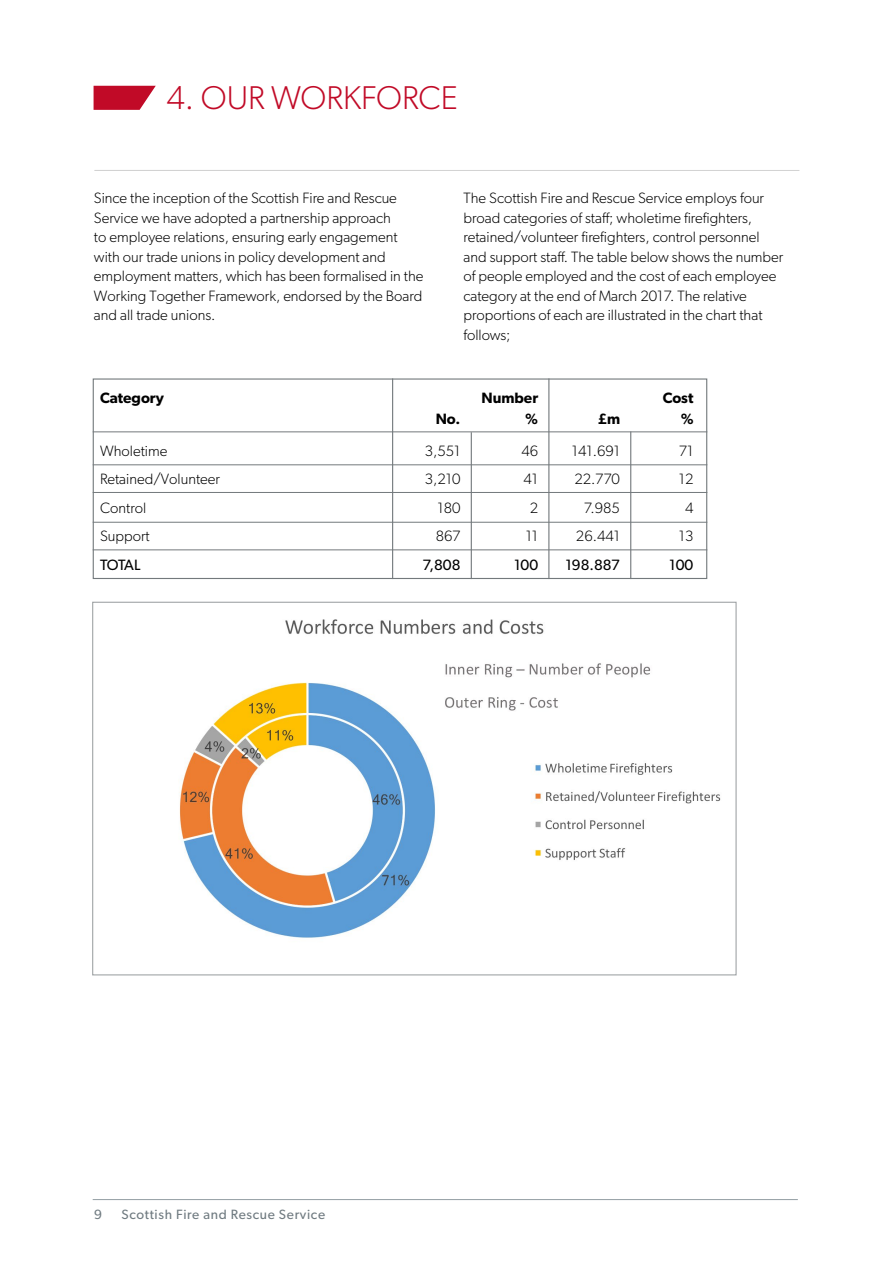
<style>
.page{position:relative;width:893px;height:1263px;background:#fff}
.page>*{position:absolute;margin:0;border:0;box-sizing:border-box;transform-origin:0 0}
.t1{font:300 33px "Gibson";color:#c10a27}
.t2{font:300 15px/28.5px "Gibson";color:#000}
.t3{font:600 15px "Gibson";color:#000}
.t4{font:15px "Gibson";color:#000}
.t5{font:13.5px "Gibson";letter-spacing:.05em;color:#707b81}
</style>
<div class="page">
<hr style="left:93px;top:1199px;width:705px;height:1px;background:#939da3">
<div style="left:93px;top:378px;width:614px;height:201px;border:1px solid #73797c"></div>
<hr style="left:95px;top:170px;width:704px;height:1px;background:#d2d2d2">
<svg style="left:94px;top:86px;width:62px;height:24px"></svg>
<hr style="left:392px;top:378px;width:1px;height:201px;background:#73797c">
<hr style="left:471px;top:432px;width:1px;height:147px;background:#73797c">
<hr style="left:548px;top:378px;width:1px;height:201px;background:#73797c">
<hr style="left:630px;top:431px;width:1px;height:148px;background:#73797c">
<hr style="left:93px;top:431px;width:614px;height:1px;background:#73797c">
<hr style="left:93px;top:464px;width:614px;height:1px;background:#73797c">
<hr style="left:93px;top:492px;width:614px;height:1px;background:#73797c">
<hr style="left:93px;top:522px;width:614px;height:1px;background:#73797c">
<hr style="left:93px;top:549px;width:614px;height:1px;background:#73797c">
<img style="left:179px;top:619px;width:542px;height:319px">
<h1 class="t1" style="left:166px;top:78px;width:293px">4. OUR WORKFORCE</h1>
<p class="t2" style="left:94px;top:188px;width:331px;line-height:19.5px">Since the inception of the Scottish Fire and Rescue Service we have adopted a partnership approach<br>to employee relations, ensuring early engagement with our trade unions in policy development and employment matters, which has been formalised in the Working Together Framework, endorsed by the Board and all trade unions.</p>
<p class="t2" style="left:463px;top:188px;width:321px;line-height:19.5px">The Scottish Fire and Rescue Service employs four broad categories of staff; wholetime firefighters, retained/volunteer firefighters, control personnel and support staff. The table below shows the number of people employed and the cost of each employee category at the end of March 2017. The relative proportions of each are illustrated in the chart that follows;</p>
<p class="t3" style="left:100px;top:389px;width:65px">Category</p>
<p class="t3" style="left:481px;top:389px;width:58px">Number</p>
<p class="t3" style="left:663px;top:389px;width:32px">Cost</p>
<p class="t2" style="left:100px;top:436px;width:121px">Wholetime<br>Retained/Volunteer<br>Control<br>Support</p>
<p class="t4" style="left:100px;top:555px;width:42px">TOTAL</p>
<p class="t3" style="left:436px;top:410px;width:26px">No.</p>
<p class="t3" style="left:525px;top:410px;width:14px">%</p>
<p class="t3" style="left:598px;top:410px;width:24px">£m</p>
<p class="t3" style="left:681px;top:410px;width:14px">%</p>
<p class="t2" style="left:425px;top:436px;width:37px;text-align:right">3,551<br>3,210<br>180<br>867</p>
<p class="t4" style="left:422px;top:555px;width:40px">7,808</p>
<p class="t2" style="left:521px;top:436px;width:18px;text-align:center">46<br>41<br>2<br>11</p>
<p class="t4" style="left:514px;top:555px;width:26px">100</p>
<p class="t2" style="left:572px;top:436px;width:50px;text-align:right">141.691<br>22.770<br>7.985<br>26.441</p>
<p class="t4" style="left:565px;top:555px;width:56px">198.887</p>
<p class="t2" style="left:679px;top:436px;width:16px;text-align:center">71<br>12<br>4<br>13</p>
<p class="t4" style="left:669px;top:555px;width:26px">100</p>
<p class="t5" style="left:94px;top:1206px;width:9px">9</p>
<p class="t5" style="left:122px;top:1206px;width:205px">Scottish Fire and Rescue Service</p>
</div>
